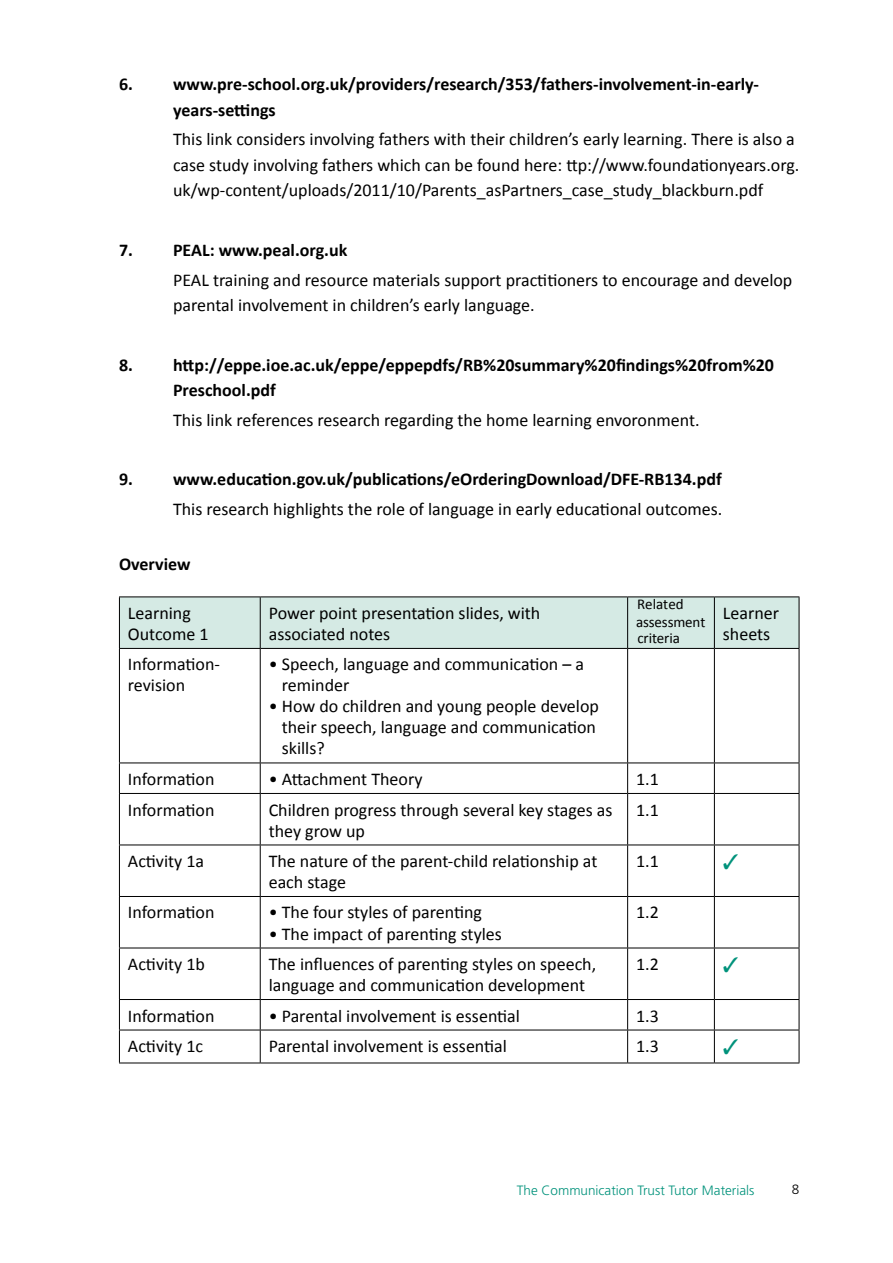
<style>
.page{position:relative;width:893px;height:1263px;background:#fff}
.page>*{position:absolute;margin:0;border:0;box-sizing:border-box;transform-origin:0 0}
.t1{font:18px/21px "Calibri";color:#000}
.t2{font:700 18px/25.5px "Calibri";color:#000}
.t3{font:15px/17.7px "Calibri";letter-spacing:-.01em;color:#000}
.t4{font:300 13.5px "Frutiger";color:#00927b}
.t5{font:300 13.5px "Frutiger LT Std";color:#000}
</style>
<div class="page">
<div style="left:120px;top:597px;width:679px;height:51px;background:#d5eae4"></div>
<hr style="left:260px;top:597px;width:1px;height:51px;background:#000">
<hr style="left:627px;top:597px;width:1px;height:51px;background:#000">
<hr style="left:714px;top:597px;width:1px;height:51px;background:#000">
<hr style="left:119px;top:648px;width:141px;height:1px;background:#000">
<hr style="left:260px;top:648px;width:368px;height:1px;background:#000">
<hr style="left:260px;top:649px;width:1px;height:113px;background:#000">
<hr style="left:628px;top:648px;width:86px;height:1px;background:#000">
<hr style="left:627px;top:649px;width:1px;height:113px;background:#000">
<hr style="left:714px;top:648px;width:85px;height:1px;background:#000">
<hr style="left:714px;top:649px;width:1px;height:113px;background:#000">
<hr style="left:119px;top:762px;width:141px;height:1px;background:#000">
<hr style="left:260px;top:762px;width:368px;height:1px;background:#000">
<hr style="left:260px;top:763px;width:1px;height:30px;background:#000">
<hr style="left:628px;top:762px;width:86px;height:1px;background:#000">
<hr style="left:627px;top:763px;width:1px;height:30px;background:#000">
<hr style="left:714px;top:762px;width:85px;height:1px;background:#000">
<hr style="left:714px;top:763px;width:1px;height:30px;background:#000">
<hr style="left:119px;top:793px;width:141px;height:1px;background:#000">
<hr style="left:260px;top:793px;width:368px;height:1px;background:#000">
<hr style="left:260px;top:794px;width:1px;height:50px;background:#000">
<hr style="left:628px;top:793px;width:86px;height:1px;background:#000">
<hr style="left:627px;top:794px;width:1px;height:50px;background:#000">
<hr style="left:714px;top:793px;width:85px;height:1px;background:#000">
<hr style="left:714px;top:794px;width:1px;height:50px;background:#000">
<hr style="left:119px;top:844px;width:141px;height:1px;background:#000">
<hr style="left:260px;top:844px;width:368px;height:1px;background:#000">
<hr style="left:260px;top:845px;width:1px;height:51px;background:#000">
<hr style="left:628px;top:844px;width:86px;height:1px;background:#000">
<hr style="left:627px;top:845px;width:1px;height:51px;background:#000">
<hr style="left:714px;top:844px;width:85px;height:1px;background:#000">
<hr style="left:714px;top:845px;width:1px;height:51px;background:#000">
<hr style="left:119px;top:896px;width:141px;height:1px;background:#000">
<hr style="left:260px;top:896px;width:368px;height:1px;background:#000">
<hr style="left:260px;top:897px;width:1px;height:51px;background:#000">
<hr style="left:628px;top:896px;width:86px;height:1px;background:#000">
<hr style="left:627px;top:897px;width:1px;height:51px;background:#000">
<hr style="left:714px;top:896px;width:85px;height:1px;background:#000">
<hr style="left:714px;top:897px;width:1px;height:51px;background:#000">
<hr style="left:119px;top:948px;width:141px;height:1px;background:#000">
<hr style="left:260px;top:948px;width:368px;height:1px;background:#000">
<hr style="left:260px;top:948px;width:1px;height:51px;background:#000">
<hr style="left:628px;top:948px;width:86px;height:1px;background:#000">
<hr style="left:627px;top:948px;width:1px;height:51px;background:#000">
<hr style="left:714px;top:948px;width:85px;height:1px;background:#000">
<hr style="left:714px;top:948px;width:1px;height:51px;background:#000">
<hr style="left:119px;top:999px;width:141px;height:1px;background:#000">
<hr style="left:260px;top:999px;width:368px;height:1px;background:#000">
<hr style="left:260px;top:1000px;width:1px;height:30px;background:#000">
<hr style="left:628px;top:999px;width:86px;height:1px;background:#000">
<hr style="left:627px;top:1000px;width:1px;height:30px;background:#000">
<hr style="left:714px;top:999px;width:85px;height:1px;background:#000">
<hr style="left:714px;top:1000px;width:1px;height:30px;background:#000">
<hr style="left:119px;top:1030px;width:141px;height:1px;background:#000">
<hr style="left:260px;top:1030px;width:368px;height:1px;background:#000">
<hr style="left:260px;top:1030px;width:1px;height:32px;background:#000">
<hr style="left:628px;top:1030px;width:86px;height:1px;background:#000">
<hr style="left:627px;top:1030px;width:1px;height:32px;background:#000">
<hr style="left:714px;top:1030px;width:85px;height:1px;background:#000">
<hr style="left:714px;top:1030px;width:1px;height:32px;background:#000">
<hr style="left:119px;top:1062px;width:141px;height:1px;background:#000">
<hr style="left:260px;top:1062px;width:368px;height:1px;background:#000">
<hr style="left:628px;top:1062px;width:86px;height:1px;background:#000">
<hr style="left:714px;top:1062px;width:85px;height:1px;background:#000">
<hr style="left:119px;top:596px;width:141px;height:1px;background:#000">
<hr style="left:119px;top:597px;width:1px;height:51px;background:#000">
<hr style="left:260px;top:596px;width:368px;height:1px;background:#000">
<hr style="left:628px;top:596px;width:86px;height:1px;background:#000">
<hr style="left:714px;top:596px;width:85px;height:1px;background:#000">
<hr style="left:799px;top:597px;width:1px;height:51px;background:#000">
<hr style="left:119px;top:649px;width:1px;height:113px;background:#000">
<hr style="left:799px;top:649px;width:1px;height:113px;background:#000">
<hr style="left:119px;top:763px;width:1px;height:30px;background:#000">
<hr style="left:799px;top:763px;width:1px;height:30px;background:#000">
<hr style="left:119px;top:794px;width:1px;height:50px;background:#000">
<hr style="left:799px;top:794px;width:1px;height:50px;background:#000">
<hr style="left:119px;top:845px;width:1px;height:51px;background:#000">
<hr style="left:799px;top:845px;width:1px;height:51px;background:#000">
<hr style="left:119px;top:897px;width:1px;height:51px;background:#000">
<hr style="left:799px;top:897px;width:1px;height:51px;background:#000">
<hr style="left:119px;top:948px;width:1px;height:51px;background:#000">
<hr style="left:799px;top:948px;width:1px;height:51px;background:#000">
<hr style="left:119px;top:1000px;width:1px;height:30px;background:#000">
<hr style="left:799px;top:1000px;width:1px;height:30px;background:#000">
<hr style="left:119px;top:1030px;width:1px;height:32px;background:#000">
<hr style="left:799px;top:1030px;width:1px;height:32px;background:#000">
<p class="t2" style="left:173px;top:70px;width:587px;text-indent:-54px">6. www.pre-school.org.uk/providers/research/353/fathers-involvement-in-early&shy;years-settings</p>
<p class="t1" style="left:173px;top:126px;width:628px;line-height:25.5px">This link considers involving fathers with their children’s early learning. There is also a case study involving fathers which can be found here: ttp://www.foundationyears.org. uk/wp-content/uploads/2011/10/Parents_asPartners_case_study_blackburn.pdf</p>
<p class="t2" style="left:119px;top:236px;width:230px">7. PEAL: www.peal.org.uk</p>
<p class="t1" style="left:173px;top:266px;width:621px;line-height:25.5px">PEAL training and resource materials support practitioners to encourage and develop parental involvement in children’s early language.</p>
<p class="t2" style="left:173px;top:351px;width:602px;text-indent:-54px">8. http://eppe.ioe.ac.uk/eppe/eppepdfs/RB%20summary%20findings%20from%20<br>Preschool.pdf</p>
<p class="t1" style="left:173px;top:409px;width:528px">This link references research regarding the home learning envoronment.</p>
<p class="t2" style="left:119px;top:466px;width:604px">9. www.education.gov.uk/publications/eOrderingDownload/DFE-RB134.pdf</p>
<p class="t1" style="left:173px;top:498px;width:551px">This research highlights the role of language in early educational outcomes.</p>
<p class="t2" style="left:119px;top:550px;width:73px">Overview</p>
<p class="t1" style="left:128px;top:602px;width:82px">Learning<br>Outcome 1</p>
<p class="t1" style="left:269px;top:602px;width:273px">Power point presentation slides, with associated notes</p>
<p class="t1" style="left:723px;top:602px;width:58px">Learner sheets</p>
<p class="t1" style="left:128px;top:653px;width:94px">Information&shy;revision</p>
<p class="t1" style="left:282px;top:653px;width:304px;text-indent:-13px">• Speech, language and communication – a reminder</p>
<p class="t1" style="left:282px;top:695px;width:319px;text-indent:-13px">• How do children and young people develop their speech, language and communication skills?</p>
<p class="t1" style="left:128px;top:768px;width:88px">Information</p>
<p class="t1" style="left:269px;top:768px;width:155px">• Attachment Theory</p>
<p class="t1" style="left:636px;top:768px;width:24px">1.1</p>
<p class="t1" style="left:128px;top:798px;width:88px">Information</p>
<p class="t1" style="left:269px;top:798px;width:345px">Children progress through several key stages as they grow up</p>
<p class="t1" style="left:636px;top:798px;width:24px">1.1</p>
<p class="t1" style="left:128px;top:850px;width:78px">Activity 1a</p>
<p class="t1" style="left:269px;top:850px;width:330px">The nature of the parent-child relationship at each stage</p>
<p class="t1" style="left:636px;top:850px;width:24px">1.1</p>
<p class="t1" style="left:128px;top:901px;width:88px">Information</p>
<p class="t1" style="left:269px;top:901px;width:215px">• The four styles of parenting</p>
<p class="t1" style="left:269px;top:922px;width:235px">• The impact of parenting styles</p>
<p class="t3" style="left:636px;top:595px;width:71px">Related assessment</p>
<p class="t3" style="left:637px;top:629px;width:44px">criteria</p>
<p class="t1" style="left:636px;top:901px;width:24px">1.2</p>
<p class="t1" style="left:128px;top:953px;width:79px">Activity 1b</p>
<p class="t1" style="left:269px;top:953px;width:329px">The influences of parenting styles on speech, language and communication development</p>
<p class="t1" style="left:636px;top:953px;width:24px">1.2</p>
<p class="t1" style="left:128px;top:1004px;width:88px">Information</p>
<p class="t1" style="left:269px;top:1004px;width:253px">• Parental involvement is essential</p>
<p class="t1" style="left:636px;top:1004px;width:24px">1.3</p>
<p class="t1" style="left:128px;top:1035px;width:77px">Activity 1c</p>
<p class="t1" style="left:269px;top:1035px;width:240px">Parental involvement is essential</p>
<p class="t1" style="left:636px;top:1035px;width:24px">1.3</p>
<p class="t4" style="left:517px;top:1182px;width:239px">The Communication Trust Tutor Materials</p>
<p class="t5" style="left:792px;top:1182px;width:9px">8</p>
</div>
